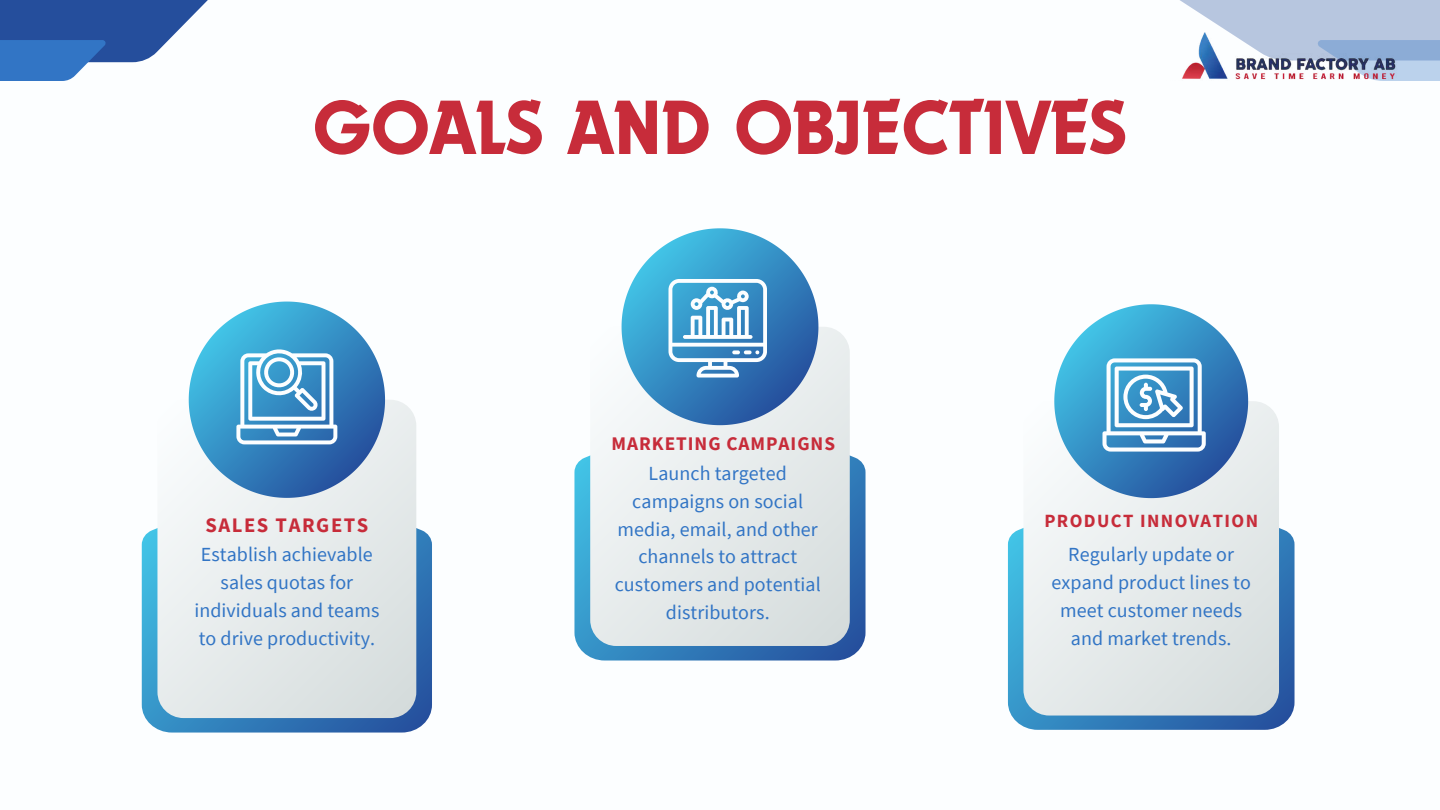
<style>
.page{position:relative;width:1440px;height:810px;background:#fff}
.page>*{position:absolute;margin:0;border:0;box-sizing:border-box;transform-origin:0 0}
.t1{font:500 80px "Dynamo Com";color:#c72c3a}
.t2{font:700 20.6px "Source Sans Pro";letter-spacing:.075em;color:#c72c3a}
.t3{font:20px/27.8px "Source Sans Pro";letter-spacing:.005em;color:#3275c5;text-align:center}
.t4{font:700 19.3px "Source Sans Pro";letter-spacing:.05em;color:#c72c3a}
.t5{font:700 18.6px "Source Sans Pro";letter-spacing:.075em;color:#c72c3a}
</style>
<div class="page">
<svg style="left:142px;top:475px;width:290px;height:258px"></svg>
<div style="left:157px;top:400px;width:259px;height:318px;background:linear-gradient(to right,#eef2f3,#dce2e2);border-radius:26px"></div>
<svg style="left:575px;top:455px;width:291px;height:206px;background:#3f87bf"></svg>
<div style="left:590px;top:327px;width:260px;height:319px;background:linear-gradient(to right,#eff2f3,#dce2e2);border-radius:26px"></div>
<svg style="left:1008px;top:528px;width:286px;height:202px;background:#3b87bf"></svg>
<div style="left:1023px;top:401px;width:256px;height:315px;background:linear-gradient(to right,#eff2f3,#dce2e2);border-radius:26px"></div>
<svg style="left:189px;top:302px;width:196px;height:196px"></svg>
<svg style="left:622px;top:228px;width:196px;height:197px"></svg>
<svg style="left:1054px;top:304px;width:194px;height:194px"></svg>
<svg style="left:0;top:0;width:208px;height:62px;fill:#254e9c"></svg>
<svg style="left:0;top:40px;width:106px;height:41px;background:#4983ca"></svg>
<svg style="left:1180px;top:0;width:260px;height:53px;background:#bccae1"></svg>
<svg style="left:1318px;top:40px;width:122px;height:41px;background:#9db9dd"></svg>
<img style="left:1180px;top:33px;width:84px;height:46px">
<img style="left:1236px;top:53px;width:162px;height:27px">
<h1 class="t1" style="left:313px;top:81px;width:815px">GOALS AND OBJECTIVES</h1>
<p class="t2" style="left:205px;top:511px;width:165px">SALES TARGETS</p>
<p class="t3" style="left:194px;top:540px;width:187px">Establish achievable sales quotas for individuals and teams to drive productivity.</p>
<p class="t4" style="left:612px;top:431px;width:225px">MARKETING CAMPAIGNS</p>
<p class="t3" style="left:615px;top:459px;width:208px">Launch targeted campaigns on social media, email, and other channels to attract customers and potential distributors.</p>
<p class="t5" style="left:1044px;top:508px;width:215px">PRODUCT INNOVATION</p>
<p class="t3" style="left:1052px;top:540px;width:201px">Regularly update or expand product lines to meet customer needs and market trends.</p>
</div>
